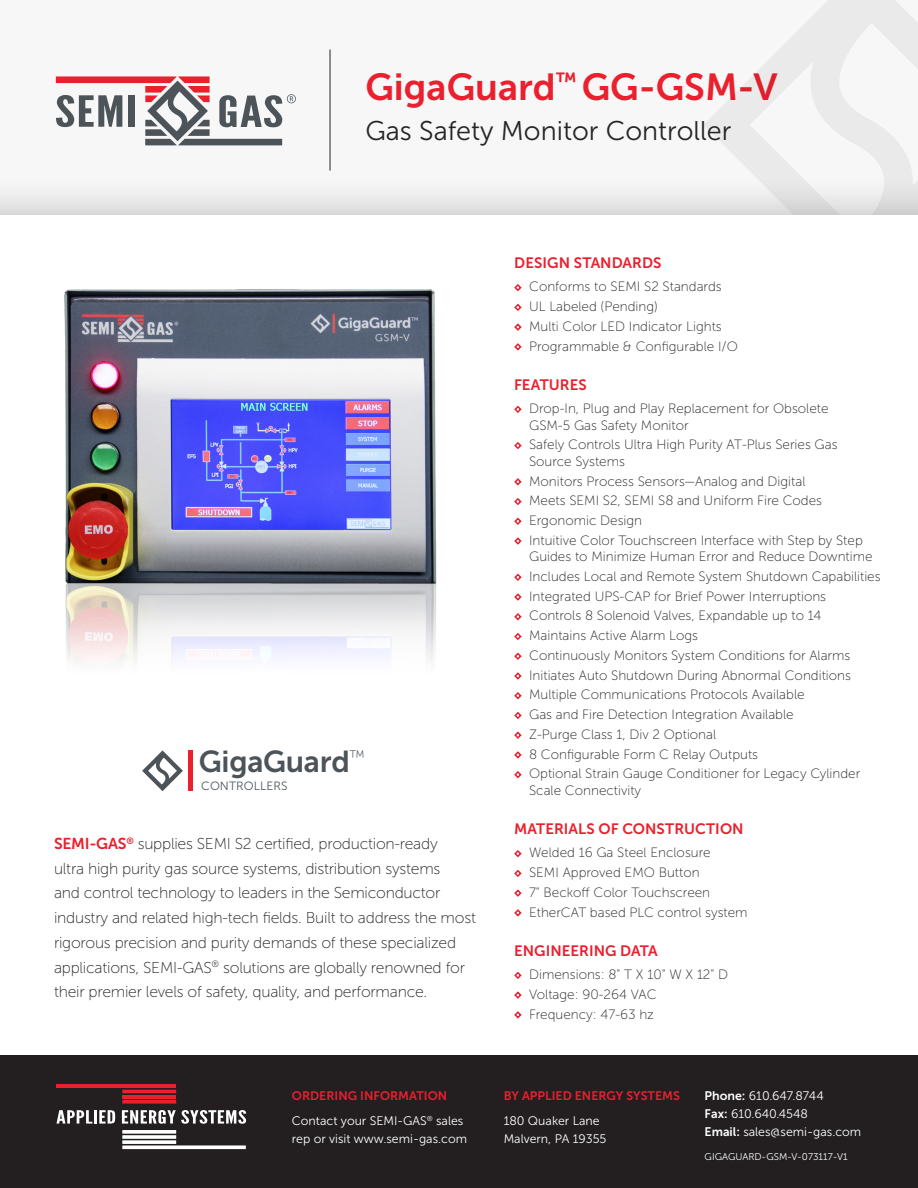
<style>
.page{position:relative;width:918px;height:1188px;background:#fff}
.page>*{position:absolute;margin:0;border:0;box-sizing:border-box;transform-origin:0 0}
.Headline{font:37.5px "Museo Sans 700";color:#ea202e}
.t1{font:30.3px "Museo Sans 700";letter-spacing:-.01em;color:#4c545a}
.Headline-2{font:27px "Museo Sans 300";color:#242524}
.Body_Copy{font:15.75px/24.8px "Museo Sans 100";letter-spacing:-.015em;color:#242524}
.Body_Copy-2{font:15px "Museo Sans 700";color:#ea202e}
.Body_Copy-3{font:13.5px/16.5px "Museo Sans 100";color:#242524}
.t2{font:12.3px/18px "Museo Sans 300";color:#fff}
.t3{font:12.3px "Museo Sans 700";color:#ea202e}
.t4{font:12px "Museo Sans 300";letter-spacing:.01em;color:#4c545a}
.t5{font:9.75px "Museo Sans 300";color:#fff}
.s1{font-family:"Museo Sans 700";color:#ea202e}
.s2{font-family:"Museo Sans 700"}
</style>
<div class="page">
<img style="left:64px;top:289px;width:373px;height:373px">
<div style="left:0;top:0;width:918px;height:214px;background:#f7f7f8"></div>
<div style="left:0;top:1056px;width:918px;height:132px;background:#231f20"></div>
<svg style="left:122px;top:1100px;width:54px;height:4px"></svg>
<hr style="left:122px;top:1095px;width:54px;height:3px;background:#ea202c">
<hr style="left:122px;top:1090px;width:54px;height:3px;background:#ea202c">
<hr style="left:56px;top:1084px;width:120px;height:4px;background:#ea202c">
<svg style="left:122px;top:1130px;width:54px;height:4px"></svg>
<svg style="left:122px;top:1135px;width:54px;height:4px"></svg>
<svg style="left:122px;top:1140px;width:54px;height:4px"></svg>
<svg style="left:122px;top:1145px;width:124px;height:4px"></svg>
<svg style="left:57px;top:1110px;width:35px;height:14px"></svg>
<hr style="left:94px;top:1110px;width:3px;height:14px;background:#fff">
<svg style="left:99px;top:1110px;width:16px;height:14px"></svg>
<svg style="left:122px;top:1110px;width:124px;height:14px"></svg>
<div style="left:188px;top:750px;width:5px;height:41px;background:#ea202c"></div>
<svg style="left:142px;top:750px;width:41px;height:41px"></svg>
<svg style="left:514px;top:284px;width:8px;height:8px"></svg>
<svg style="left:514px;top:303px;width:8px;height:8px"></svg>
<svg style="left:514px;top:323px;width:8px;height:8px"></svg>
<svg style="left:514px;top:343px;width:8px;height:8px"></svg>
<svg style="left:514px;top:405px;width:8px;height:8px"></svg>
<svg style="left:514px;top:442px;width:8px;height:8px"></svg>
<svg style="left:514px;top:478px;width:8px;height:8px"></svg>
<svg style="left:514px;top:498px;width:8px;height:8px"></svg>
<svg style="left:514px;top:517px;width:8px;height:8px"></svg>
<svg style="left:514px;top:537px;width:8px;height:8px"></svg>
<svg style="left:514px;top:573px;width:8px;height:8px"></svg>
<svg style="left:514px;top:593px;width:8px;height:8px"></svg>
<svg style="left:514px;top:613px;width:8px;height:8px"></svg>
<svg style="left:514px;top:633px;width:8px;height:7px"></svg>
<svg style="left:514px;top:652px;width:8px;height:8px"></svg>
<svg style="left:514px;top:672px;width:8px;height:8px"></svg>
<svg style="left:514px;top:692px;width:8px;height:8px"></svg>
<svg style="left:514px;top:711px;width:8px;height:8px"></svg>
<svg style="left:514px;top:731px;width:8px;height:8px"></svg>
<svg style="left:514px;top:751px;width:8px;height:8px"></svg>
<svg style="left:514px;top:771px;width:8px;height:8px"></svg>
<svg style="left:514px;top:850px;width:8px;height:8px"></svg>
<svg style="left:514px;top:869px;width:8px;height:8px"></svg>
<svg style="left:514px;top:889px;width:8px;height:8px"></svg>
<svg style="left:514px;top:909px;width:8px;height:8px"></svg>
<svg style="left:514px;top:971px;width:8px;height:8px"></svg>
<svg style="left:514px;top:991px;width:8px;height:8px"></svg>
<svg style="left:514px;top:1011px;width:8px;height:8px"></svg>
<div style="left:0;top:119px;width:918px;height:95px;background:linear-gradient(to bottom,#fcfcfd,#e9e8e9)"></div>
<svg style="left:56px;top:76px;width:240px;height:69px"></svg>
<hr style="left:330px;top:50px;width:1px;height:121px;background:#242524">
<svg style="left:703px;top:0;width:215px;height:214px"></svg>
<p class="Headline" style="left:365px;top:67px;width:414px">GigaGuard<sup>™</sup> GG-GSM-V</p>
<p class="Headline-2" style="left:365px;top:116px;width:367px">Gas Safety Monitor Controller</p>
<p class="t1" style="left:199px;top:744px;width:167px">GigaGuard<sup>™</sup></p>
<p class="t4" style="left:201px;top:780px;width:88px">CONTROLLERS</p>
<p class="Body_Copy" style="left:54px;top:831px;width:423px"><span class="s1">SEMI-GAS</span><sup>®</sup> supplies SEMI S2 certified, production-ready<br>ultra high purity gas source systems, distribution systems<br>and control technology to leaders in the Semiconductor industry and related high-tech fields. Built to address the most rigorous precision and purity demands of these specialized applications, SEMI-GAS<sup>®</sup> solutions are globally renowned for their premier levels of safety, quality, and performance.</p>
<p class="t3" style="left:292px;top:1089px;width:157px">ORDERING INFORMATION</p>
<p class="t2" style="left:292px;top:1112px;width:177px">Contact your SEMI-GAS<sup>®</sup> sales rep or visit www.semi-gas.com</p>
<p class="Body_Copy-2" style="left:514px;top:255px;width:149px">DESIGN STANDARDS</p>
<p class="Body_Copy-3" style="left:529px;top:279px;width:194px">Conforms to SEMI S2 Standards</p>
<p class="Body_Copy-3" style="left:529px;top:298px;width:130px">UL Labeled (Pending)</p>
<p class="Body_Copy-3" style="left:529px;top:318px;width:194px">Multi Color LED Indicator Lights</p>
<p class="Body_Copy-3" style="left:529px;top:338px;width:210px">Programmable &amp; Configurable I/O</p>
<p class="Body_Copy-2" style="left:514px;top:376px;width:74px">FEATURES</p>
<p class="Body_Copy-3" style="left:529px;top:400px;width:301px">Drop-In, Plug and Play Replacement for Obsolete<br>GSM-5 Gas Safety Monitor</p>
<p class="Body_Copy-3" style="left:529px;top:437px;width:310px">Safely Controls Ultra High Purity AT-Plus Series Gas<br>Source Systems</p>
<p class="Body_Copy-3" style="left:529px;top:473px;width:278px">Monitors Process Sensors—Analog and Digital</p>
<p class="Body_Copy-3" style="left:529px;top:493px;width:295px">Meets SEMI S2, SEMI S8 and Uniform Fire Codes</p>
<p class="Body_Copy-3" style="left:529px;top:512px;width:115px">Ergonomic Design</p>
<p class="Body_Copy-3" style="left:529px;top:532px;width:345px">Intuitive Color Touchscreen Interface with Step by Step<br>Guides to Minimize Human Error and Reduce Downtime</p>
<p class="Body_Copy-3" style="left:529px;top:568px;width:353px">Includes Local and Remote System Shutdown Capabilities</p>
<p class="Body_Copy-3" style="left:529px;top:588px;width:299px">Integrated UPS-CAP for Brief Power Interruptions</p>
<p class="Body_Copy-3" style="left:529px;top:608px;width:294px">Controls 8 Solenoid Valves, Expandable up to 14</p>
<p class="Body_Copy-3" style="left:529px;top:627px;width:170px">Maintains Active Alarm Logs</p>
<p class="Body_Copy-3" style="left:529px;top:647px;width:323px">Continuously Monitors System Conditions for Alarms</p>
<p class="Body_Copy-3" style="left:529px;top:667px;width:323px">Initiates Auto Shutdown During Abnormal Conditions</p>
<p class="Body_Copy-3" style="left:529px;top:687px;width:277px">Multiple Communications Protocols Available</p>
<p class="Body_Copy-3" style="left:529px;top:706px;width:266px">Gas and Fire Detection Integration Available</p>
<p class="Body_Copy-3" style="left:529px;top:726px;width:189px">Z-Purge Class 1, Div 2 Optional</p>
<p class="Body_Copy-3" style="left:529px;top:746px;width:231px">8 Configurable Form C Relay Outputs</p>
<p class="Body_Copy-3" style="left:529px;top:766px;width:333px">Optional Strain Gauge Conditioner for Legacy Cylinder<br>Scale Connectivity</p>
<p class="Body_Copy-2" style="left:514px;top:821px;width:231px">MATERIALS OF CONSTRUCTION</p>
<p class="Body_Copy-3" style="left:529px;top:845px;width:183px">Welded 16 Ga Steel Enclosure</p>
<p class="Body_Copy-3" style="left:529px;top:864px;width:172px">SEMI Approved EMO Button</p>
<p class="Body_Copy-3" style="left:529px;top:884px;width:183px">7" Beckoff Color Touchscreen</p>
<p class="Body_Copy-3" style="left:529px;top:904px;width:220px">EtherCAT based PLC control system</p>
<p class="Body_Copy-2" style="left:514px;top:942px;width:145px">ENGINEERING DATA</p>
<p class="Body_Copy-3" style="left:529px;top:966px;width:201px">Dimensions: 8" T X 10" W X 12" D</p>
<p class="Body_Copy-3" style="left:529px;top:986px;width:129px">Voltage: 90-264 VAC</p>
<p class="Body_Copy-3" style="left:529px;top:1006px;width:126px">Frequency: 47-63 hz</p>
<p class="t3" style="left:504px;top:1089px;width:178px">BY APPLIED ENERGY SYSTEMS</p>
<p class="t2" style="left:504px;top:1112px;width:104px">180 Quaker Lane<br>Malvern, PA 19355</p>
<p class="t2" style="left:705px;top:1087px;width:158px"><span class="s2">Phone:</span> 610.647.8744<br><span class="s2">Fax:</span> 610.640.4548<br><span class="s2">Email:</span> sales@semi-gas.com</p>
<p class="t5" style="left:705px;top:1151px;width:145px">GIGAGUARD-GSM-V-073117-V1</p>
</div>
